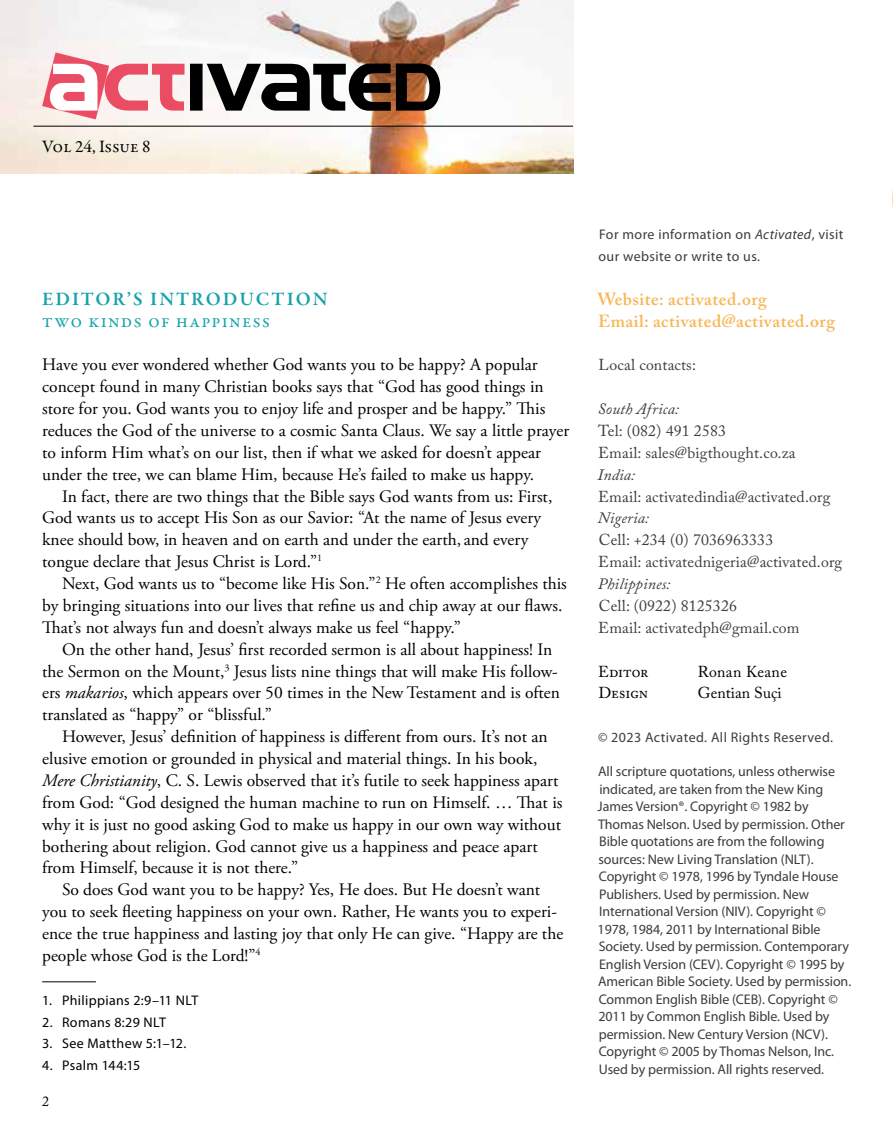
<style>
.page{position:relative;width:893px;height:1141px;background:#fff}
.page>*{position:absolute;margin:0;border:0;box-sizing:border-box;transform-origin:0 0}
.t1{font:600 19.25px "Garamond Premr Pro";letter-spacing:.1em;color:#16a3aa}
.t2{font:19.25px "Garamond Premr Pro";letter-spacing:.06em;color:#16a3aa}
.t3{font:17.5px/21.9px "Adobe Garamond Pro";color:#000}
.t4{font:600 17.5px/21.9px "Adobe Caslon Pro";letter-spacing:.03em;color:#f8b655}
.t5{font:17.5px "Garamond Premr Pro";letter-spacing:-.015em;color:#000}
.t6{font:15.75px/21.9px "Adobe Caslon Pro";letter-spacing:.01em;color:#3c3c3b}
.t7{font:italic 15.75px "Adobe Caslon Pro";letter-spacing:.01em;color:#3c3c3b}
.t8{font:15.75px "Adobe Caslon Pro";color:#000}
.t9{font:14px/17.5px "Myriad Pro";letter-spacing:-.005em;color:#3c3c3b}
.t10{font:14px/21.9px "Myriad Pro";letter-spacing:.03em;color:#3c3c3b}
.t11{font:14px "Myriad Pro";letter-spacing:.025em;color:#000}
.t12{font:14px "Adobe Caslon Pro";color:#000}
.s1{font-style:italic}
</style>
<div class="page">
<img style="left:0;top:0;width:573px;height:173px">
<hr style="left:33px;top:126px;width:540px;height:1px;background:#000">
<svg style="left:892px;top:187px;width:1px;height:22px"></svg>
<svg style="left:42px;top:52px;width:398px;height:67px"></svg>
<hr style="left:42px;top:981px;width:54px;height:1px;background:#000">
<p class="t5" style="left:42px;top:135px;width:110px">Vol 24, Issue 8</p>
<p class="t1" style="left:42px;top:287px;width:287px">EDITOR’S INTRODUCTION</p>
<p class="t2" style="left:42px;top:309px;width:230px">two kinds of happiness</p>
<p class="t3" style="left:42px;top:354px;width:529px">Have you ever wondered whether God wants you to be happy? A popular concept found in many Christian books says that “God has good things in store for you. God wants you to enjoy life and prosper and be happy.” This reduces the God of the universe to a cosmic Santa Claus. We say a little prayer to inform Him what’s on our list, then if what we asked for doesn’t appear under the tree, we can blame Him, because He’s failed to make us happy.</p>
<p class="t3" style="left:42px;top:486px;width:512px;text-indent:20px">In fact, there are two things that the Bible says God wants from us: First, God wants us to accept His Son as our Savior: “At the name of Jesus every knee should bow, in heaven and on earth and under the earth, and every tongue declare that Jesus Christ is Lord.”<sup>1</sup></p>
<p class="t3" style="left:42px;top:573px;width:526px;text-indent:20px">Next, God wants us to “become like His Son.”<sup>2</sup> He often accomplishes this by bringing situations into our lives that refine us and chip away at our flaws.<br>That’s not always fun and doesn’t always make us feel “happy.”</p>
<p class="t3" style="left:42px;top:639px;width:519px;text-indent:20px">On the other hand, Jesus’ first recorded sermon is all about happiness! In the Sermon on the Mount,<sup>3</sup> Jesus lists nine things that will make His follow&shy;ers <span class="s1">makarios</span>, which appears over 50 times in the New Testament and is often translated as “happy” or “blissful.”</p>
<p class="t3" style="left:42px;top:726px;width:522px;text-indent:20px">However, Jesus’ definition of happiness is different from ours. It’s not an elusive emotion or grounded in physical and material things. In his book, <span class="s1">Mere Christianity</span>, C. S. Lewis observed that it’s futile to seek happiness apart from God: “God designed the human machine to run on Himself. … That is why it is just no good asking God to make us happy in our own way without bothering about religion. God cannot give us a happiness and peace apart from Himself, because it is not there.”</p>
<p class="t3" style="left:42px;top:879px;width:523px;text-indent:20px">So does God want you to be happy? Yes, He does. But He doesn’t want you to seek fleeting happiness on your own. Rather, He wants you to experi&shy;ence the true happiness and lasting joy that only He can give. “Happy are the people whose God is the Lord!”<sup>4</sup></p>
<p class="t11" style="left:42px;top:991px;width:158px">1. Philippians 2:9–11 NLT</p>
<p class="t11" style="left:42px;top:1013px;width:125px">2. Romans 8:29 NLT</p>
<p class="t11" style="left:42px;top:1035px;width:146px">3. See Matthew 5:1–12.</p>
<p class="t11" style="left:42px;top:1057px;width:100px">4. Psalm 144:15</p>
<p class="t12" style="left:42px;top:1093px;width:8px">2</p>
<p class="t10" style="left:598px;top:223px;width:247px">For more information on <span class="s1">Activated</span>, visit our website or write to us.</p>
<p class="t4" style="left:598px;top:288px;width:239px">Website: activated.org<br>Email: activated@activated.org</p>
<p class="t6" style="left:598px;top:354px;width:99px">Local contacts:</p>
<p class="t7" style="left:598px;top:399px;width:83px">South Africa:</p>
<p class="t6" style="left:598px;top:420px;width:199px">Tel: (082) 491 2583<br>Email: sales@bigthought.co.za</p>
<p class="t7" style="left:598px;top:465px;width:39px">India:</p>
<p class="t6" style="left:598px;top:485px;width:234px">Email: activatedindia@activated.org</p>
<p class="t7" style="left:598px;top:509px;width:53px">Nigeria:</p>
<p class="t6" style="left:598px;top:529px;width:245px">Cell: +234 (0) 7036963333<br>Email: activatednigeria@activated.org</p>
<p class="t7" style="left:598px;top:574px;width:74px">Philippines:</p>
<p class="t6" style="left:598px;top:595px;width:203px">Cell: (0922) 8125326<br>Email: activatedph@gmail.com</p>
<p class="t8" style="left:598px;top:662px;width:52px">Editor</p>
<p class="t8" style="left:698px;top:662px;width:91px">Ronan Keane</p>
<p class="t8" style="left:598px;top:684px;width:51px">Design</p>
<p class="t8" style="left:698px;top:684px;width:85px">Gentian Suçi</p>
<p class="t10" style="left:598px;top:726px;width:237px">© 2023 Activated. All Rights Reserved.</p>
<p class="t9" style="left:598px;top:763px;width:255px">All scripture quotations, unless otherwise indicated, are taken from the New King James Version®. Copyright © 1982 by Thomas Nelson. Used by permission. Other Bible quotations are from the following sources: New Living Translation (NLT).<br>Copyright © 1978, 1996 by Tyndale House Publishers. Used by permission. New International Version (NIV). Copyright © 1978, 1984, 2011 by International Bible Society. Used by permission. Contemporary English Version (CEV). Copyright © 1995 by American Bible Society. Used by permission.<br>Common English Bible (CEB). Copyright © 2011 by Common English Bible. Used by permission. New Century Version (NCV).<br>Copyright © 2005 by Thomas Nelson, Inc.<br>Used by permission. All rights reserved.</p>
</div>
